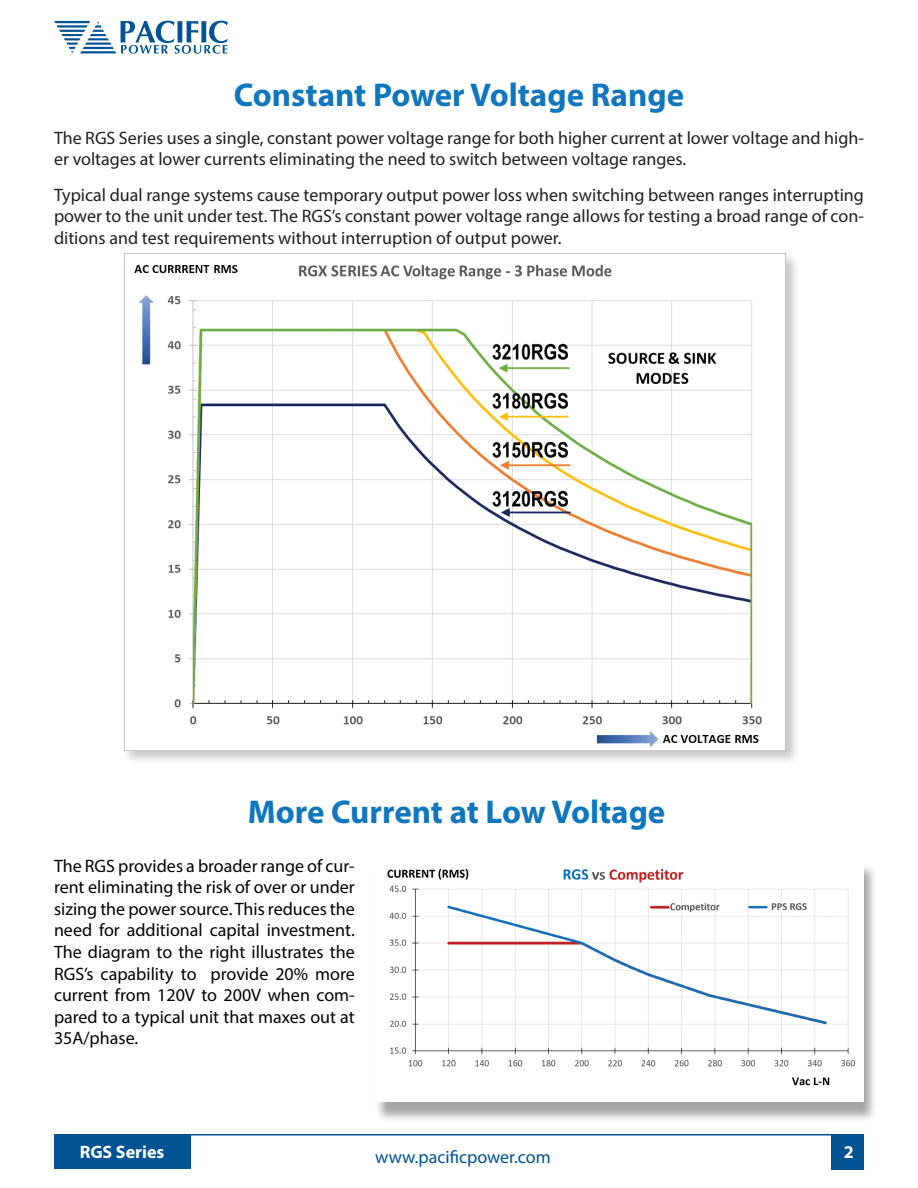
<style>
.page{position:relative;width:918px;height:1188px;background:#fff}
.page>*{position:absolute;margin:0;border:0;box-sizing:border-box;transform-origin:0 0}
.Header_Level_2{font:700 33px "Myriad Pro";color:#1077be}
.Standard_level_1{font:18px/21.6px "Myriad Pro";color:#231f20}
.Standard_level_1-2{font:18px/21.6px "Myriad Pro";color:#040503;text-align:justify}
.Standard_level_1-3{font:18px "Myriad Pro";color:#015393}
.t1{font:700 18px "Myriad Pro";color:#fff}
</style>
<div class="page">
<div style="left:54px;top:1134px;width:136px;height:34px;background:#015393"></div>
<hr style="left:189px;top:1134px;width:645px;height:2px;background:#015393">
<div style="left:832px;top:1134px;width:32px;height:35px;background:#015393"></div>
<svg style="left:54px;top:21px;width:174px;height:33px"></svg>
<div style="left:123px;top:252px;width:678px;height:514px;background:#231f20;opacity:.25"></div>
<img style="left:124px;top:254px;width:662px;height:497px">
<div style="left:374px;top:864px;width:504px;height:259px;background:#231f20;opacity:.4"></div>
<img style="left:377px;top:864px;width:487px;height:237px">
<p class="Header_Level_2" style="left:234px;top:73px;width:452px">Constant Power Voltage Range</p>
<p class="Standard_level_1" style="left:54px;top:127px;width:812px">The RGS Series uses a single, constant power voltage range for both higher current at lower voltage and high&shy;er voltages at lower currents eliminating the need to switch between voltage ranges.</p>
<p class="Standard_level_1" style="left:54px;top:183px;width:812px;text-align:justify">Typical dual range systems cause temporary output power loss when switching between ranges interrupting power to the unit under test. The RGS’s constant power voltage range allows for testing a broad range of con&shy;ditions and test requirements without interruption of output power.</p>
<p class="Header_Level_2" style="left:248px;top:791px;width:419px">More Current at Low Voltage</p>
<p class="Standard_level_1-2" style="left:54px;top:855px;width:302px">The RGS provides a broader range of cur&shy;rent eliminating the risk of over or under sizing the power source. This reduces the need for additional capital investment.<br>The diagram to the right illustrates the RGS’s capability to provide 20% more current from 120V to 200V when com&shy;pared to a typical unit that maxes out at 35A/phase.</p>
<p class="t1" style="left:80px;top:1140px;width:86px">RGS Series</p>
<p class="Standard_level_1-3" style="left:375px;top:1146px;width:177px">www.pacificpower.com</p>
<p class="t1" style="left:844px;top:1141px;width:11px">2</p>
</div>
